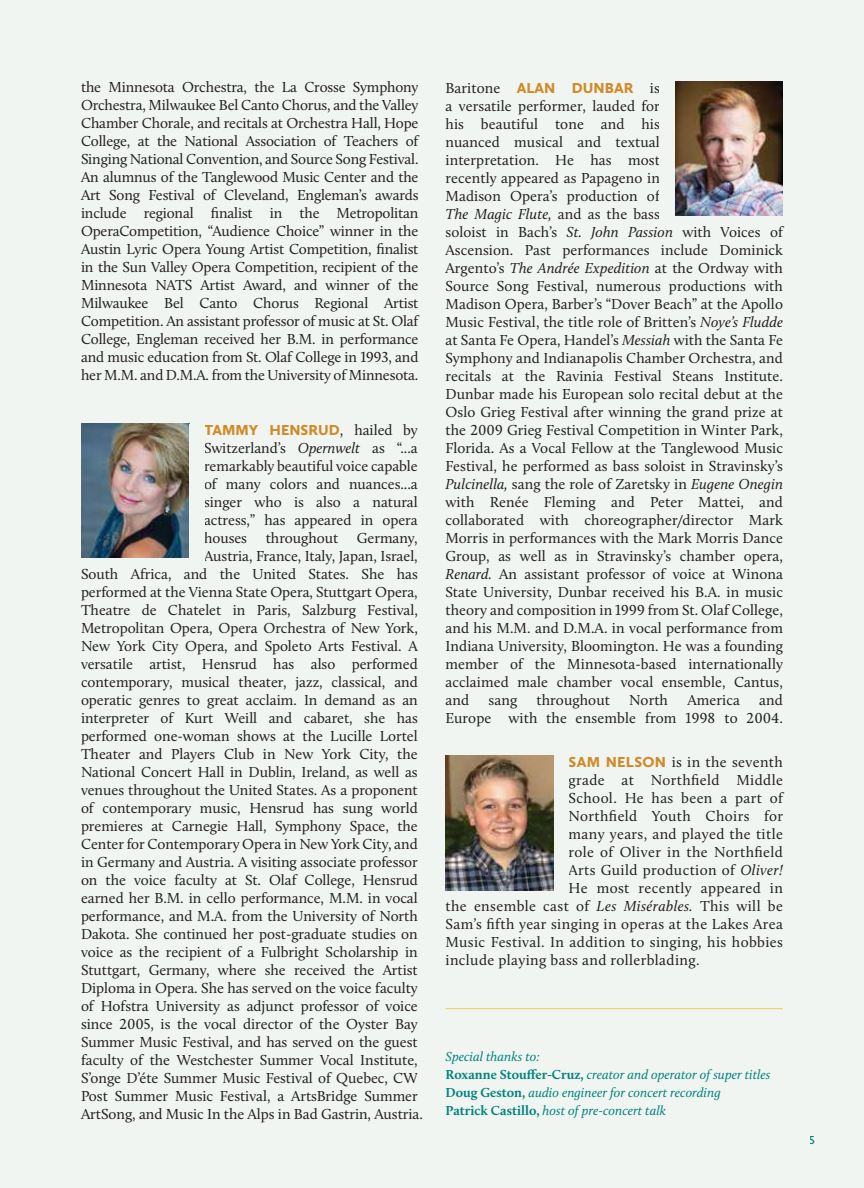
<style>
.page{position:relative;width:864px;height:1188px;background:#f1f5f1}
.page>*{position:absolute;margin:0;border:0;box-sizing:border-box;transform-origin:0 0}
.t1{font:15px/18px "Calluna";letter-spacing:-.005em;color:#231f20}
.t2{font:15px "Calluna";letter-spacing:.025em;color:#231f20}
.t3{font:900 15px "Calluna Sans";color:#cf8b2a}
.t4{font:italic 13.5px/18px "Calluna";color:#00837e}
.t5{font:600 12px "Calluna Sans";color:#00837e}
.s1{font-family:"Calluna";font-weight:400;color:#231f20}
.s2{font-style:italic}
.s3{font-family:"Calluna Sans";font-weight:900;color:#cf8b2a}
.s4{font-weight:700;font-style:normal}
</style>
<div class="page">
<img style="left:675px;top:81px;width:108px;height:135px">
<img style="left:82px;top:424px;width:107px;height:134px">
<img style="left:446px;top:756px;width:108px;height:135px">
<hr style="left:446px;top:1008px;width:337px;height:1px;background:#f6c65c">
<p class="t1" style="left:81px;top:78px;width:339px;text-align:justify">the Minnesota Orchestra, the La Crosse Symphony Orchestra, Milwaukee Bel Canto Chorus, and the Valley Chamber Chorale, and recitals at Orchestra Hall, Hope College, at the National Association of Teachers of Singing National Convention, and Source Song Festival.<br>An alumnus of the Tanglewood Music Center and the Art Song Festival of Cleveland, Engleman’s awards include regional finalist in the Metropolitan OperaCompetition, “Audience Choice” winner in the Austin Lyric Opera Young Artist Competition, finalist in the Sun Valley Opera Competition, recipient of the Minnesota NATS Artist Award, and winner of the Milwaukee Bel Canto Chorus Regional Artist Competition. An assistant professor of music at St. Olaf College, Engleman received her B.M. in performance and music education from St. Olaf College in 1993, and her M.M. and D.M.A. from the University of Minnesota.</p>
<p class="t3" style="left:204px;top:420px;width:215px">TAMMY HENSRUD<span class="s1">, hailed by</span></p>
<p class="t1" style="left:204px;top:438px;width:215px">Switzerland’s <span class="s2">Opernwelt</span> as “...a</p>
<p class="t1" style="left:204px;top:456px;width:215px">remarkably beautiful voice capable</p>
<p class="t1" style="left:204px;top:474px;width:215px">of many colors and nuances...a</p>
<p class="t1" style="left:204px;top:492px;width:215px">singer who is also a natural</p>
<p class="t1" style="left:204px;top:510px;width:215px">actress,” has appeared in opera</p>
<p class="t1" style="left:204px;top:528px;width:215px">houses throughout Germany,</p>
<p class="t1" style="left:204px;top:546px;width:215px">Austria, France, Italy, Japan, Israel,</p>
<p class="t1" style="left:81px;top:564px;width:338px">South Africa, and the United States. She has</p>
<p class="t1" style="left:81px;top:582px;width:338px">performed at the Vienna State Opera, Stuttgart Opera,</p>
<p class="t1" style="left:81px;top:600px;width:338px">Theatre de Chatelet in Paris, Salzburg Festival,</p>
<p class="t1" style="left:81px;top:618px;width:338px">Metropolitan Opera, Opera Orchestra of New York,</p>
<p class="t1" style="left:81px;top:636px;width:338px">New York City Opera, and Spoleto Arts Festival. A</p>
<p class="t1" style="left:81px;top:654px;width:338px">versatile artist, Hensrud has also performed</p>
<p class="t1" style="left:81px;top:672px;width:338px">contemporary, musical theater, jazz, classical, and</p>
<p class="t1" style="left:81px;top:690px;width:338px">operatic genres to great acclaim. In demand as an</p>
<p class="t1" style="left:81px;top:708px;width:338px">interpreter of Kurt Weill and cabaret, she has</p>
<p class="t1" style="left:81px;top:726px;width:338px">performed one-woman shows at the Lucille Lortel</p>
<p class="t1" style="left:81px;top:744px;width:338px">Theater and Players Club in New York City, the</p>
<p class="t1" style="left:81px;top:762px;width:338px">National Concert Hall in Dublin, Ireland, as well as</p>
<p class="t1" style="left:81px;top:780px;width:338px">venues throughout the United States. As a proponent</p>
<p class="t1" style="left:81px;top:798px;width:338px">of contemporary music, Hensrud has sung world</p>
<p class="t1" style="left:81px;top:816px;width:338px">premieres at Carnegie Hall, Symphony Space, the</p>
<p class="t1" style="left:81px;top:834px;width:338px">Center for Contemporary Opera in New York City, and</p>
<p class="t1" style="left:81px;top:852px;width:338px">in Germany and Austria. A visiting associate professor</p>
<p class="t1" style="left:81px;top:870px;width:338px">on the voice faculty at St. Olaf College, Hensrud</p>
<p class="t1" style="left:81px;top:888px;width:338px">earned her B.M. in cello performance, M.M. in vocal</p>
<p class="t1" style="left:81px;top:906px;width:338px">performance, and M.A. from the University of North</p>
<p class="t1" style="left:81px;top:924px;width:338px">Dakota. She continued her post-graduate studies on</p>
<p class="t1" style="left:81px;top:942px;width:338px">voice as the recipient of a Fulbright Scholarship in</p>
<p class="t1" style="left:81px;top:960px;width:338px">Stuttgart, Germany, where she received the Artist</p>
<p class="t1" style="left:81px;top:978px;width:338px">Diploma in Opera. She has served on the voice faculty</p>
<p class="t1" style="left:81px;top:996px;width:338px">of Hofstra University as adjunct professor of voice</p>
<p class="t1" style="left:81px;top:1014px;width:338px">since 2005, is the vocal director of the Oyster Bay</p>
<p class="t1" style="left:81px;top:1032px;width:338px">Summer Music Festival, and has served on the guest</p>
<p class="t1" style="left:81px;top:1050px;width:338px">faculty of the Westchester Summer Vocal Institute,</p>
<p class="t1" style="left:81px;top:1068px;width:338px">S’onge D’éte Summer Music Festival of Quebec, CW</p>
<p class="t1" style="left:81px;top:1086px;width:338px">Post Summer Music Festival, a ArtsBridge Summer</p>
<p class="t1" style="left:81px;top:1104px;width:343px">ArtSong, and Music In the Alps in Bad Gastrin, Austria.</p>
<p class="t1" style="left:446px;top:79px;width:339px">Baritone <span class="s3">ALAN DUNBAR</span> is<br>a versatile performer, lauded for<br>his beautiful tone and his<br>nuanced musical and textual<br>interpretation. He has most<br>recently appeared as Papageno in<br>Madison Opera’s production of<br><span class="s2">The Magic Flute,</span> and as the bass<br>soloist in Bach’s <span class="s2">St. John Passion</span> with Voices of Ascension. Past performances include Dominick Argento’s <span class="s2">The Andrée Expedition</span> at the Ordway with Source Song Festival, numerous productions with Madison Opera, Barber’s “Dover Beach” at the Apollo Music Festival, the title role of Britten’s <span class="s2">Noye’s Fludde </span>at Santa Fe Opera, Handel’s <span class="s2">Messiah</span> with the Santa Fe Symphony and Indianapolis Chamber Orchestra, and recitals at the Ravinia Festival Steans Institute.<br>Dunbar made his European solo recital debut at the Oslo Grieg Festival after winning the grand prize at the 2009 Grieg Festival Competition in Winter Park, Florida. As a Vocal Fellow at the Tanglewood Music Festival, he performed as bass soloist in Stravinsky’s <span class="s2">Pulcinella,</span> sang the role of Zaretsky in <span class="s2">Eugene Onegin </span>with Renée Fleming and Peter Mattei, and collaborated with choreographer/director Mark Morris in performances with the Mark Morris Dance Group, as well as in Stravinsky’s chamber opera, <span class="s2">Renard.</span> An assistant professor of voice at Winona State University, Dunbar received his B.A. in music theory and composition in 1999 from St. Olaf College, and his M.M. and D.M.A. in vocal performance from Indiana University, Bloomington. He was a founding member of the Minnesota-based internationally acclaimed male chamber vocal ensemble, Cantus, and</p>
<p class="t1" style="left:446px;top:691px;width:339px;text-align:right">and<br>Europe with the ensemble from 1998 to 2004.</p>
<p class="t1" style="left:489px;top:691px;width:30px">sang</p>
<p class="t1" style="left:537px;top:691px;width:75px">throughout</p>
<p class="t1" style="left:629px;top:691px;width:40px">North</p>
<p class="t1" style="left:687px;top:691px;width:54px">America</p>
<p class="t2" style="left:569px;top:753px;width:216px"><span class="s3">SAM NELSON</span> is in the seventh</p>
<p class="t2" style="left:569px;top:771px;width:216px">grade at Northfield Middle</p>
<p class="t2" style="left:569px;top:789px;width:216px">School. He has been a part of</p>
<p class="t2" style="left:569px;top:807px;width:216px">Northfield Youth Choirs for</p>
<p class="t2" style="left:569px;top:825px;width:216px">many years, and played the title</p>
<p class="t2" style="left:569px;top:843px;width:216px">role of Oliver in the Northfield</p>
<p class="t2" style="left:569px;top:861px;width:216px">Arts Guild production of <span class="s2">Oliver!</span></p>
<p class="t2" style="left:569px;top:879px;width:216px">He most recently appeared in</p>
<p class="t2" style="left:446px;top:897px;width:339px">the ensemble cast of <span class="s2">Les Misérables.</span> This will be</p>
<p class="t2" style="left:446px;top:915px;width:339px">Sam’s fifth year singing in operas at the Lakes Area</p>
<p class="t2" style="left:446px;top:933px;width:339px">Music Festival. In addition to singing, his hobbies</p>
<p class="t2" style="left:446px;top:951px;width:256px">include playing bass and rollerblading.</p>
<p class="t4" style="left:446px;top:1048px;width:326px">Special thanks to:<br><span class="s4">Roxanne Stouffer-Cruz,</span> creator and operator of super titles <span class="s4">Doug Geston,</span> audio engineer for concert recording<br><span class="s4">Patrick Castillo,</span> host of pre-concert talk</p>
<p class="t5" style="left:810px;top:1133px;width:7px">5</p>
</div>
